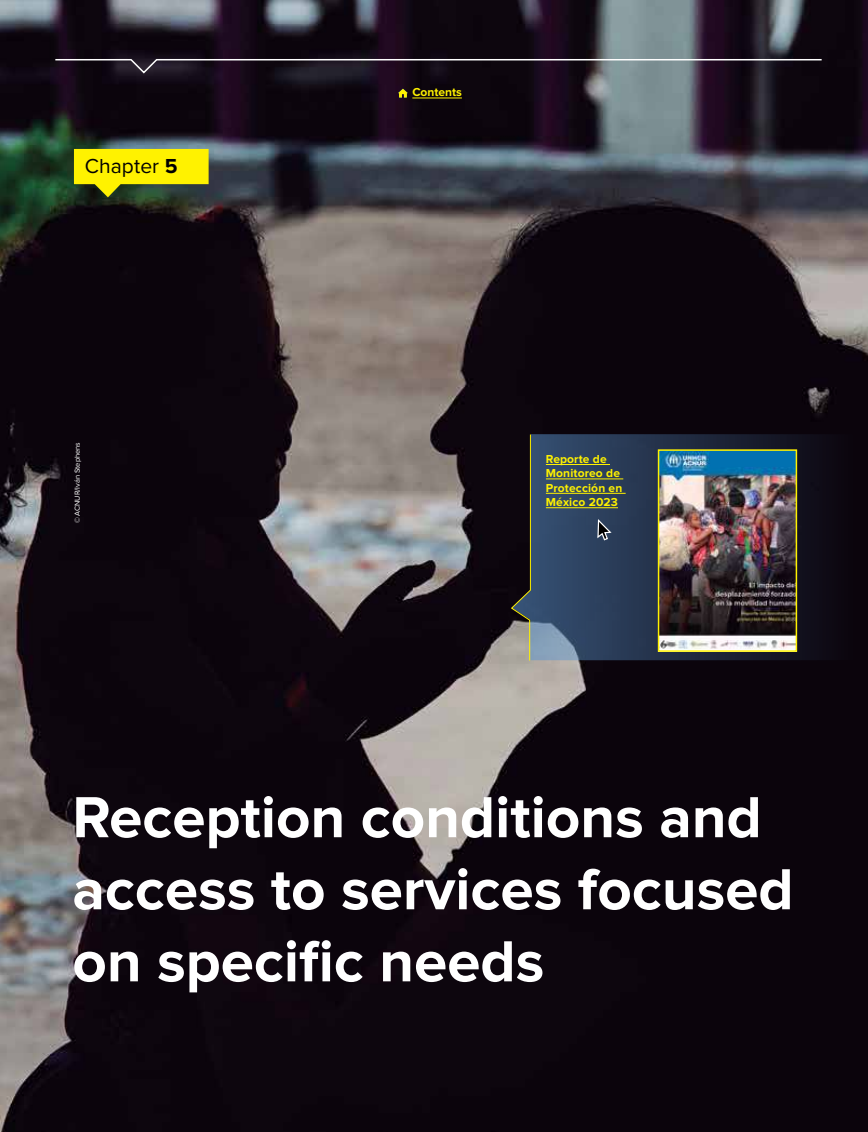
<style>
.page{position:relative;width:868px;height:1132px;background:#fff}
.page>*{position:absolute;margin:0;border:0;box-sizing:border-box;transform-origin:0 0}
.t1{font:700 60px/72px "Proxima Nova";color:#fff}
.t2{font:21px "Proxima Nova";letter-spacing:.005em;color:#000}
.t3{font:700 12px/14.4px "Proxima Nova";letter-spacing:.01em;color:#fff200}
.t4{font:7.5px "Proxima Nova";color:#fff}
.s1{font-weight:700}
</style>
<div class="page">
<img style="left:0;top:0;width:867px;height:1131px">
<svg style="left:74px;top:149px;width:134px;height:48px;background:#cac50b"></svg>
<svg style="left:54px;top:58px;width:769px;height:17px;background:#38323d"></svg>
<svg style="left:531px;top:434px;width:324px;height:226px;background:#263247"></svg>
<hr style="left:546px;top:464px;width:64px;height:1px;background:#fff200">
<hr style="left:546px;top:478px;width:77px;height:1px;background:#fff200">
<hr style="left:546px;top:493px;width:79px;height:1px;background:#fff200">
<hr style="left:546px;top:507px;width:72px;height:1px;background:#fff200">
<img style="left:660px;top:452px;width:134px;height:196px">
<div style="left:657px;top:449px;width:140px;height:202px;border:2px solid #fff200"></div>
<svg style="left:510px;top:433px;width:21px;height:228px;background:#342f29"></svg>
<svg style="left:596px;top:517px;width:16px;height:24px"></svg>
<hr style="left:412px;top:98px;width:50px;height:1px;background:#fff200">
<svg style="left:398px;top:89px;width:10px;height:8px"></svg>
<p class="t2" style="left:85px;top:157px;width:94px">Chapter <span class="s1">5</span></p>
<p class="t4" style="left:74px;top:523px;width:83px;rotate:-90deg">© ACNUR/Iván Stephens</p>
<p class="t3" style="left:412px;top:86px;width:51px">Contents</p>
<p class="t3" style="left:546px;top:452px;width:78px">Reporte de<br>Monitoreo de<br>Protección en<br>México 2023</p>
<p class="t1" style="left:72px;top:783px;width:722px">Reception conditions and access to services focused on specific needs</p>
</div>
